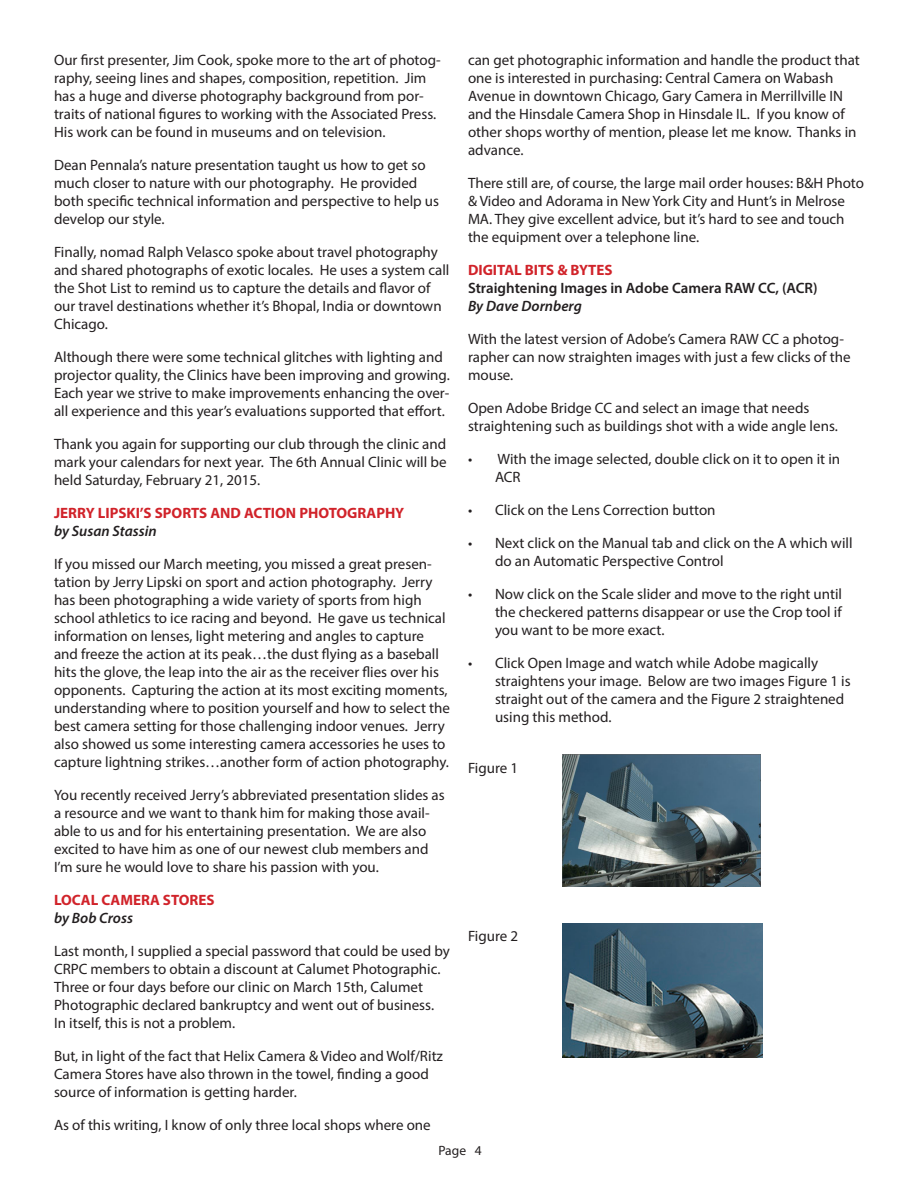
<style>
.page{position:relative;width:918px;height:1188px;background:#fff}
.page>*{position:absolute;margin:0;border:0;box-sizing:border-box;transform-origin:0 0}
.t1{font:15px/18px "Myriad Pro";color:#231f20}
.t2{font:700 15px/18px "Myriad Pro";color:#d1232a}
.t3{font:600 15px/18px "Myriad Pro";color:#231f20}
.t4{font:13.5px "Myriad Pro";color:#231f20}
.s1{font-weight:600;font-style:italic;color:#231f20}
.s2{font-weight:700;color:#d1232a}
.s3{font-style:italic}
</style>
<div class="page">
<img style="left:563px;top:754px;width:197px;height:133px">
<img style="left:563px;top:924px;width:199px;height:134px">
<p class="t1" style="left:54px;top:51px;width:388px">Our first presenter, Jim Cook, spoke more to the art of photog&shy;raphy, seeing lines and shapes, composition, repetition. Jim has a huge and diverse photography background from por&shy;traits of national figures to working with the Associated Press.<br>His work can be found in museums and on television.</p>
<p class="t1" style="left:54px;top:156px;width:387px">Dean Pennala’s nature presentation taught us how to get so much closer to nature with our photography. He provided both specific technical information and perspective to help us develop our style.</p>
<p class="t1" style="left:54px;top:243px;width:397px">Finally, nomad Ralph Velasco spoke about travel photography and shared photographs of exotic locales. He uses a system call the Shot List to remind us to capture the details and flavor of our travel destinations whether it’s Bhopal, India or downtown Chicago.</p>
<p class="t1" style="left:54px;top:348px;width:397px">Although there were some technical glitches with lighting and projector quality, the Clinics have been improving and growing.<br>Each year we strive to make improvements enhancing the over&shy;all experience and this year’s evaluations supported that effort.</p>
<p class="t1" style="left:54px;top:435px;width:394px;text-align:justify">Thank you again for supporting our club through the clinic and mark your calendars for next year. The 6th Annual Clinic will be held Saturday, February 21, 2015.</p>
<p class="t2" style="left:54px;top:504px;width:352px">JERRY LIPSKI’S SPORTS AND ACTION PHOTOGRAPHY <span class="s1">by Susan Stassin</span></p>
<p class="t1" style="left:54px;top:555px;width:397px">If you missed our March meeting, you missed a great presen&shy;tation by Jerry Lipski on sport and action photography. Jerry has been photographing a wide variety of sports from high school athletics to ice racing and beyond. He gave us technical information on lenses, light metering and angles to capture and freeze the action at its peak…the dust flying as a baseball hits the glove, the leap into the air as the receiver flies over his opponents. Capturing the action at its most exciting moments, understanding where to position yourself and how to select the best camera setting for those challenging indoor venues. Jerry also showed us some interesting camera accessories he uses to capture lightning strikes…another form of action photography.</p>
<p class="t1" style="left:54px;top:786px;width:392px">You recently received Jerry’s abbreviated presentation slides as a resource and we want to thank him for making those avail&shy;able to us and for his entertaining presentation. We are also excited to have him as one of our newest club members and I’m sure he would love to share his passion with you.</p>
<p class="t2" style="left:54px;top:891px;width:162px">LOCAL CAMERA STORES <span class="s1">by Bob Cross</span></p>
<p class="t1" style="left:54px;top:942px;width:397px">Last month, I supplied a special password that could be used by CRPC members to obtain a discount at Calumet Photographic.<br>Three or four days before our clinic on March 15th, Calumet Photographic declared bankruptcy and went out of business.<br>In itself, this is not a problem.</p>
<p class="t1" style="left:54px;top:1047px;width:391px">But, in light of the fact that Helix Camera &amp; Video and Wolf/Ritz<br>Camera Stores have also thrown in the towel, finding a good source of information is getting harder.</p>
<p class="t1" style="left:54px;top:1116px;width:378px">As of this writing, I know of only three local shops where one</p>
<p class="t1" style="left:468px;top:51px;width:393px">can get photographic information and handle the product that one is interested in purchasing: Central Camera on Wabash Avenue in downtown Chicago, Gary Camera in Merrillville IN and the Hinsdale Camera Shop in Hinsdale IL. If you know of other shops worthy of mention, please let me know. Thanks in advance.</p>
<p class="t1" style="left:468px;top:174px;width:398px">There still are, of course, the large mail order houses: B&amp;H Photo &amp; Video and Adorama in New York City and Hunt’s in Melrose MA. They give excellent advice, but it’s hard to see and touch the equipment over a telephone line.</p>
<p class="t3" style="left:468px;top:261px;width:351px"><span class="s2">DIGITAL BITS &amp; BYTES<br></span>Straightening Images in Adobe Camera RAW CC, (ACR)<br><span class="s3">By Dave Dornberg</span></p>
<p class="t1" style="left:468px;top:330px;width:384px">With the latest version of Adobe’s Camera RAW CC a photog&shy;rapher can now straighten images with just a few clicks of the mouse.</p>
<p class="t1" style="left:468px;top:399px;width:371px">Open Adobe Bridge CC and select an image that needs straightening such as buildings shot with a wide angle lens.</p>
<p class="t1" style="left:495px;top:450px;width:347px;text-indent:-27px">• With the image selected, double click on it to open it in<br>ACR</p>
<p class="t1" style="left:468px;top:501px;width:249px">• Click on the Lens Correction button</p>
<p class="t1" style="left:495px;top:534px;width:359px;text-indent:-27px">• Next click on the Manual tab and click on the A which will do an Automatic Perspective Control</p>
<p class="t1" style="left:495px;top:585px;width:349px;text-align:justify;text-indent:-27px">• Now click on the Scale slider and move to the right until the checkered patterns disappear or use the Crop tool if you want to be more exact.</p>
<p class="t1" style="left:495px;top:654px;width:357px;text-indent:-27px">• Click Open Image and watch while Adobe magically straightens your image. Below are two images Figure 1 is straight out of the camera and the Figure 2 straightened using this method.</p>
<p class="t1" style="left:468px;top:759px;width:52px">Figure 1</p>
<p class="t1" style="left:468px;top:927px;width:52px">Figure 2</p>
<p class="t4" style="left:439px;top:1142px;width:45px">Page 4</p>
</div>
